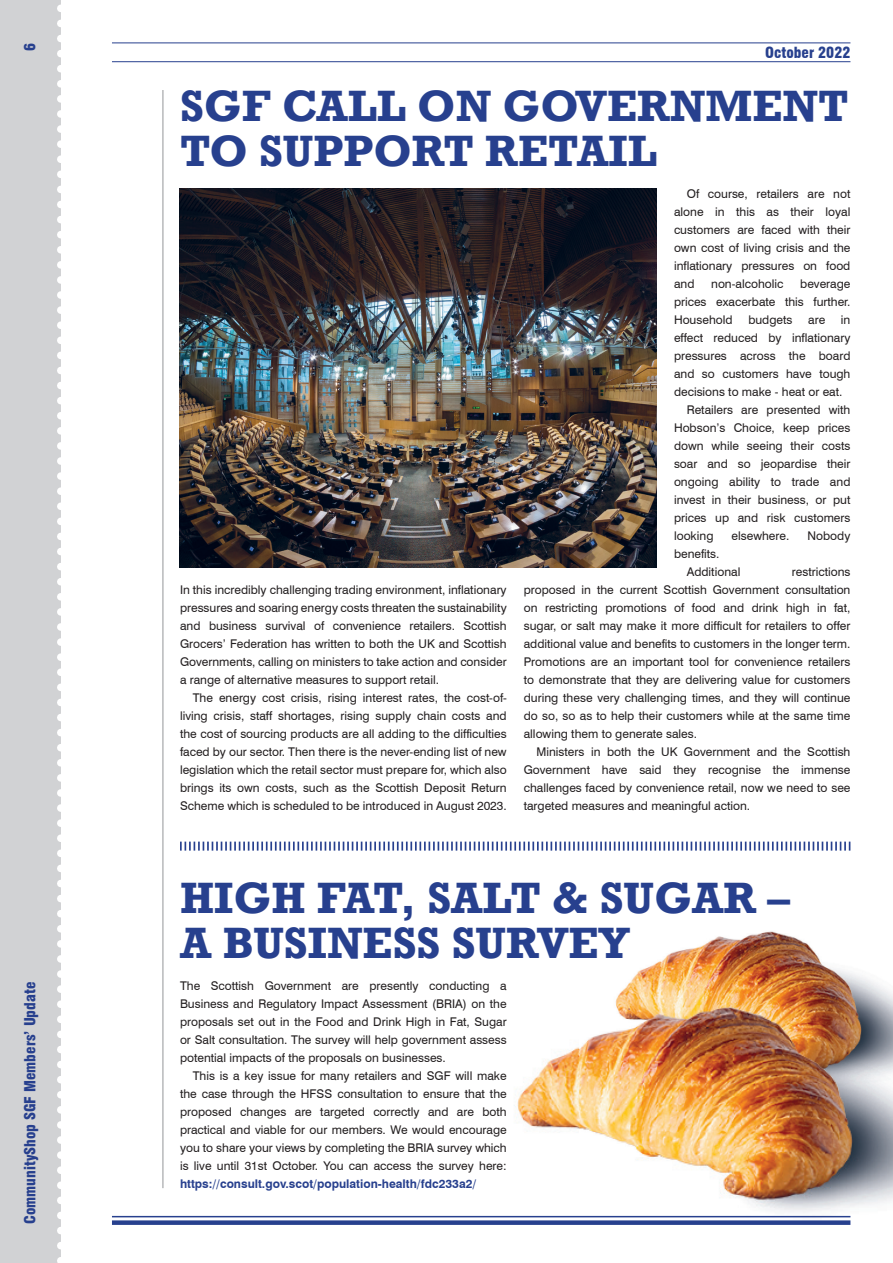
<style>
.page{position:relative;width:893px;height:1263px;background:#fff}
.page>*{position:absolute;margin:0;border:0;box-sizing:border-box;transform-origin:0 0}
.t1{font:700 45px/45px "Rockwell";color:#27408e}
.t2{font:900 condensed 15px "Swiss 721 BT";color:#27408e}
.t3{font:12px/18px "Swiss 721 BT";color:#231f20;text-align:justify}
.t4{font:700 12px "Swiss 721 BT";color:#27408e}
</style>
<div class="page">
<img style="left:469px;top:1047px;width:424px;height:178px">
<img style="left:580px;top:931px;width:313px;height:225px">
<div style="left:0;top:0;width:61px;height:1263px;background:#d1d2d4"></div>
<svg style="left:57px;top:4px;width:4px;height:1259px"></svg>
<hr style="left:163px;top:90px;width:1px;height:1098px;background:#939598">
<hr style="left:112px;top:1216px;width:738px;height:1px;background:#27408e">
<div style="left:112px;top:1220px;width:738px;height:5px;background:#27408e"></div>
<hr style="left:112px;top:43px;width:738px;height:1px;background:#27408e">
<hr style="left:112px;top:61px;width:738px;height:1px;background:#27408e">
<svg style="left:180px;top:842px;width:670px;height:9px"></svg>
<img style="left:180px;top:189px;width:477px;height:378px">
<p class="t2" style="left:21px;top:51px;width:10px;rotate:-90deg">6</p>
<p class="t2" style="left:21px;top:1224px;width:244px;rotate:-90deg">CommunityShop SGF Members’ Update</p>
<p class="t2" style="left:765px;top:44px;width:87px">October 2022</p>
<h1 class="t1" style="left:180px;top:84px;width:670px">SGF CALL ON GOVERNMENT<br>TO SUPPORT RETAIL</h1>
<p class="t3" style="left:180px;top:581px;width:328px">In this incredibly challenging trading environment, inflationary pressures and soaring energy costs threaten the sustainability and business survival of convenience retailers. Scottish Grocers’ Federation has written to both the UK and Scottish Governments, calling on ministers to take action and consider a range of alternative measures to support retail.</p>
<p class="t3" style="left:180px;top:689px;width:328px;text-indent:13px">The energy cost crisis, rising interest rates, the cost-of&shy;living crisis, staff shortages, rising supply chain costs and the cost of sourcing products are all adding to the difficulties faced by our sector. Then there is the never-ending list of new legislation which the retail sector must prepare for, which also brings its own costs, such as the Scottish Deposit Return Scheme which is scheduled to be introduced in August 2023.</p>
<p class="t3" style="left:674px;top:185px;width:178px;text-indent:13px">Of course, retailers are not alone in this as their loyal customers are faced with their own cost of living crisis and the inflationary pressures on food and</p>
<p class="t3" style="left:674px;top:275px;width:178px;text-indent:126px">beverage prices exacerbate this further.<br>Household</p>
<p class="t3" style="left:711px;top:275px;width:74px">non-alcoholic</p>
<p class="t3" style="left:748px;top:311px;width:46px">budgets</p>
<p class="t3" style="left:808px;top:311px;width:19px">are</p>
<p class="t3" style="left:841px;top:311px;width:11px">in</p>
<p class="t3" style="left:674px;top:329px;width:178px">effect reduced by inflationary</p>
<p class="t3" style="left:674px;top:347px;width:178px">pressures across the board</p>
<p class="t3" style="left:674px;top:365px;width:178px">and so customers have tough</p>
<p class="t3" style="left:674px;top:383px;width:170px">decisions to make - heat or eat.</p>
<p class="t3" style="left:687px;top:401px;width:165px">Retailers are presented with</p>
<p class="t3" style="left:674px;top:419px;width:178px">Hobson’s Choice, keep prices</p>
<p class="t3" style="left:674px;top:437px;width:178px">down while seeing their costs</p>
<p class="t3" style="left:674px;top:455px;width:178px">soar and so jeopardise their</p>
<p class="t3" style="left:674px;top:473px;width:178px">ongoing ability to trade and</p>
<p class="t3" style="left:674px;top:491px;width:178px">invest in their business, or put</p>
<p class="t3" style="left:674px;top:509px;width:178px">prices up and risk customers</p>
<p class="t3" style="left:674px;top:527px;width:41px">looking</p>
<p class="t3" style="left:732px;top:527px;width:59px">elsewhere.</p>
<p class="t3" style="left:807px;top:527px;width:44px">Nobody</p>
<p class="t3" style="left:687px;top:545px;width:55px;text-indent:-13px">benefits.<br>Additional</p>
<p class="t3" style="left:524px;top:563px;width:328px;text-indent:268px">restrictions proposed in the current Scottish Government consultation on restricting promotions of food and drink high in fat, sugar, or salt may make it more difficult for retailers to offer additional value and benefits to customers in the longer term.<br>Promotions are an important tool for convenience retailers to demonstrate that they are delivering value for customers during these very challenging times, and they will continue do so, so as to help their customers while at the same time allowing them to generate sales.</p>
<p class="t3" style="left:524px;top:743px;width:328px;text-indent:13px">Ministers in both the UK Government and the Scottish Government have said they recognise the immense challenges faced by convenience retail, now we need to see targeted measures and meaningful action.</p>
<h1 class="t1" style="left:180px;top:876px;width:611px">HIGH FAT, SALT &amp; SUGAR –<br>A BUSINESS SURVEY</h1>
<p class="t3" style="left:180px;top:977px;width:328px">The Scottish Government are presently conducting a Business and Regulatory Impact Assessment (BRIA) on the proposals set out in the Food and Drink High in Fat, Sugar or Salt consultation. The survey will help government assess potential impacts of the proposals on businesses.</p>
<p class="t3" style="left:180px;top:1067px;width:328px;text-indent:13px">This is a key issue for many retailers and SGF will make the case through the HFSS consultation to ensure that the proposed changes are targeted correctly and are both practical and viable for our members. We would encourage you to share your views by completing the BRIA survey which is live until 31st October. You can access the survey here:</p>
<p class="t4" style="left:180px;top:1176px;width:298px">https://consult.gov.scot/population-health/fdc233a2/</p>
</div>
